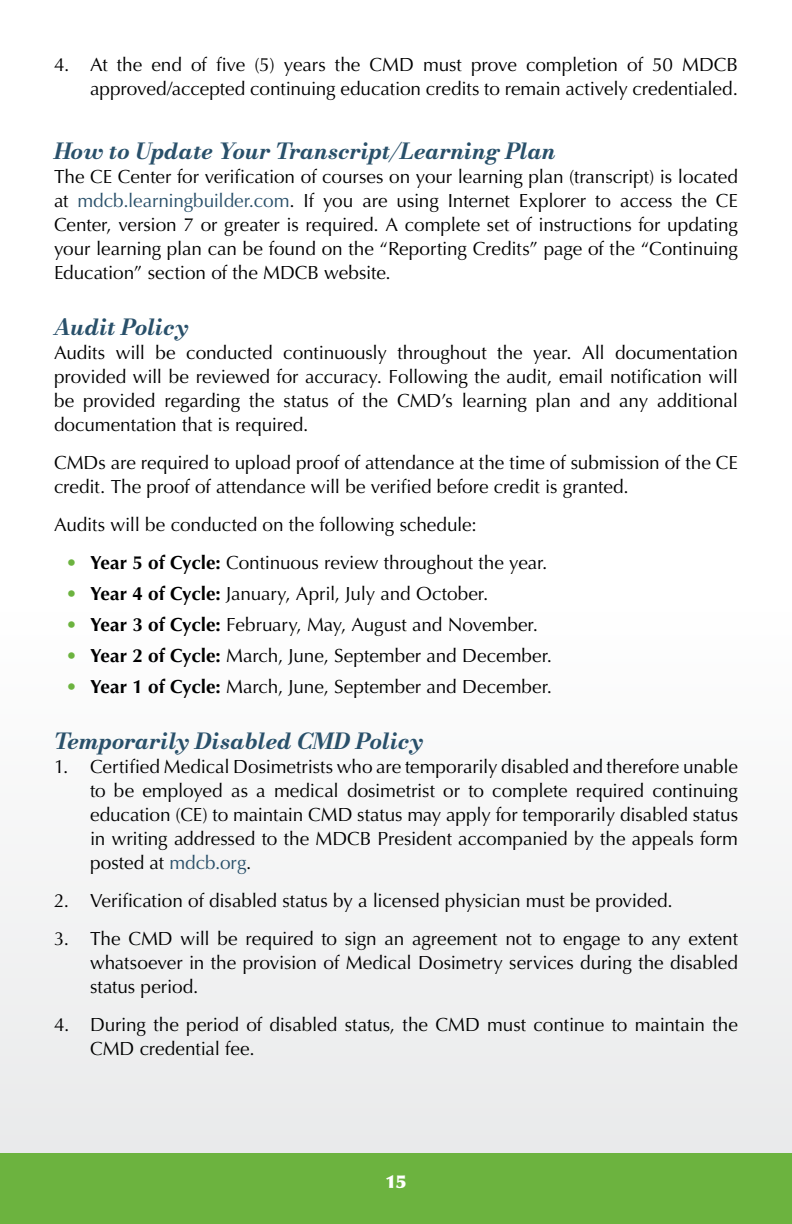
<style>
.page{position:relative;width:792px;height:1224px;background:#fff}
.page>*{position:absolute;margin:0;border:0;box-sizing:border-box;transform-origin:0 0}
._20-Subheader{font:22px "Bodoni 06 Bold Italic";letter-spacing:-.005em;color:#29506a}
._20-Body{font:19px/24px "Optima";letter-spacing:-.005em;color:#000;text-align:justify}
._20-Body___Numbered{font:19px/24px "Optima";letter-spacing:-.005em;color:#000;text-align:justify}
.t1{font:900 18px "Optima";color:#fff}
.s1{color:#29506a}
.s2{color:#6cb33f}
.s3{font-weight:700}
</style>
<div class="page">
<div style="left:0;top:612px;width:792px;height:612px;background:#f4f4f4"></div>
<div style="left:0;top:1153px;width:792px;height:71px;background:#6cb33f"></div>
<p class="_20-Body___Numbered" style="left:54px;top:53px;width:685px;text-align:right">4. At the end of five (5) years the CMD must prove completion of 50 MDCB approved/accepted continuing education credits to remain actively credentialed.</p>
<p class="_20-Subheader" style="left:54px;top:137px;width:503px">How to Update Your Transcript/Learning Plan</p>
<p class="_20-Body" style="left:54px;top:165px;width:685px">The CE Center for verification of courses on your learning plan (transcript) is located at <span class="s1">mdcb.learningbuilder.com</span>. If you are using Internet Explorer to access the CE Center, version 7 or greater is required. A complete set of instructions for updating your learning plan can be found on the “Reporting Credits” page of the “Continuing Education” section of the MDCB website.</p>
<p class="_20-Subheader" style="left:54px;top:313px;width:136px">Audit Policy</p>
<p class="_20-Body" style="left:54px;top:341px;width:685px">Audits will be conducted continuously throughout the year. All documentation provided will be reviewed for accuracy. Following the audit, email notification will be provided regarding the status of the CMD’s learning plan and any additional documentation that is required.</p>
<p class="_20-Body" style="left:54px;top:451px;width:685px">CMDs are required to upload proof of attendance at the time of submission of the CE credit. The proof of attendance will be verified before credit is granted.</p>
<p class="_20-Body" style="left:54px;top:513px;width:424px">Audits will be conducted on the following schedule:</p>
<p class="_20-Body" style="left:66px;top:551px;width:483px"><span class="s2">•</span> <span class="s3">Year 5 of Cycle:</span> Continuous review throughout the year.</p>
<p class="_20-Body" style="left:66px;top:582px;width:424px"><span class="s2">•</span> <span class="s3">Year 4 of Cycle:</span> January, April, July and October.</p>
<p class="_20-Body" style="left:66px;top:613px;width:474px"><span class="s2">•</span> <span class="s3">Year 3 of Cycle:</span> February, May, August and November.</p>
<p class="_20-Body" style="left:66px;top:644px;width:488px"><span class="s2">•</span> <span class="s3">Year 2 of Cycle:</span> March, June, September and December.</p>
<p class="_20-Body" style="left:66px;top:675px;width:488px"><span class="s2">•</span> <span class="s3">Year 1 of Cycle:</span> March, June, September and December.</p>
<p class="_20-Subheader" style="left:54px;top:727px;width:371px">Temporarily Disabled CMD Policy</p>
<p class="_20-Body___Numbered" style="left:90px;top:755px;width:650px;text-indent:-36px">1. Certified Medical Dosimetrists who are temporarily disabled and therefore unable to be employed as a medical dosimetrist or to complete required continuing education (CE) to maintain CMD status may apply for temporarily disabled status in writing addressed to the MDCB President accompanied by the appeals form posted at <span class="s1">mdcb.org</span>.</p>
<p class="_20-Body___Numbered" style="left:54px;top:889px;width:620px">2. Verification of disabled status by a licensed physician must be provided.</p>
<p class="_20-Body___Numbered" style="left:90px;top:927px;width:650px;text-indent:-36px">3. The CMD will be required to sign an agreement not to engage to any extent whatsoever in the provision of Medical Dosimetry services during the disabled status period.</p>
<p class="_20-Body___Numbered" style="left:90px;top:1013px;width:650px;text-indent:-36px">4. During the period of disabled status, the CMD must continue to maintain the<br>CMD credential fee.</p>
<p class="t1" style="left:386px;top:1171px;width:22px">15</p>
</div>
